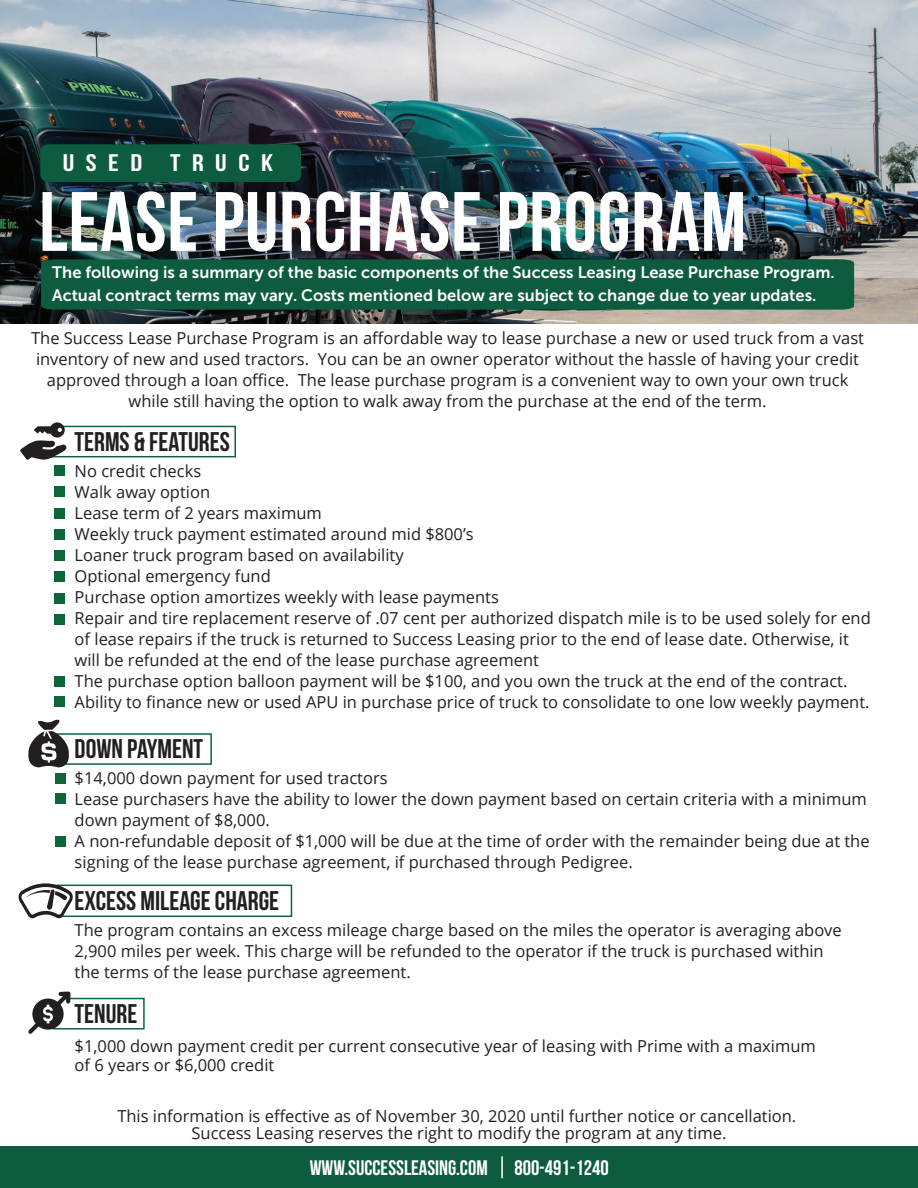
<style>
.page{position:relative;width:918px;height:1188px;background:#fff}
.page>*{position:absolute;margin:0;border:0;box-sizing:border-box;transform-origin:0 0}
.t1{font:84px "Bebas Neue";letter-spacing:.01em;color:#fff}
.t2{font:27px "Bebas Neue";color:#231f20}
.t3{font:24px "Bebas Neue";letter-spacing:.4em;color:#fff;scale:1.21 1}
.t4{font:21px "Bebas Neue";color:#fff}
.t5{font:16.5px/21px "Open Sans";color:#231f20}
.t6{font:16.5px/22.5px "Museo Sans 700";color:#fff}
</style>
<div class="page">
<img style="left:0;top:0;width:918px;height:324px">
<div style="left:0;top:1147px;width:918px;height:41px;background:#0d5c3f"></div>
<div style="left:40px;top:144px;width:261px;height:38px;background:#0d5c3f;border-radius:7px"></div>
<div style="left:41px;top:259px;width:813px;height:51px;background:#0d5c3f"></div>
<hr style="left:501px;top:1156px;width:2px;height:22px;background:#fff">
<svg style="left:20px;top:422px;width:216px;height:38px"></svg>
<div style="left:55px;top:465px;width:10px;height:11px;background:#0c6638"></div>
<div style="left:55px;top:487px;width:10px;height:10px;background:#0c6638"></div>
<div style="left:55px;top:508px;width:10px;height:10px;background:#0c6638"></div>
<div style="left:55px;top:529px;width:10px;height:11px;background:#0c6638"></div>
<div style="left:55px;top:551px;width:10px;height:10px;background:#0c6638"></div>
<div style="left:55px;top:572px;width:10px;height:10px;background:#0c6638"></div>
<div style="left:55px;top:593px;width:10px;height:10px;background:#0c6638"></div>
<div style="left:55px;top:614px;width:10px;height:10px;background:#0c6638"></div>
<div style="left:55px;top:677px;width:10px;height:10px;background:#0c6638"></div>
<div style="left:55px;top:697px;width:10px;height:10px;background:#0c6638"></div>
<svg style="left:28px;top:992px;width:117px;height:42px"></svg>
<div style="left:56px;top:885px;width:236px;height:32px;border:2px solid #0c6638"></div>
<svg style="left:18px;top:883px;width:55px;height:36px"></svg>
<svg style="left:28px;top:719px;width:184px;height:48px"></svg>
<div style="left:56px;top:774px;width:10px;height:10px;background:#0c6638"></div>
<div style="left:56px;top:794px;width:10px;height:10px;background:#0c6638"></div>
<div style="left:56px;top:836px;width:10px;height:10px;background:#0c6638"></div>
<h3 class="t3" style="left:63px;top:150px;width:176px">USED TRUCK</h3>
<h1 class="t1" style="left:39px;top:176px;width:709px">LEASE PURCHASE PROGRAM</h1>
<p class="t6" style="left:52px;top:261px;width:784px">The following is a summary of the basic components of the Success Leasing Lease Purchase Program.<br>Actual contract terms may vary. Costs mentioned below are subject to change due to year updates.</p>
<p class="t5" style="left:31px;top:327px;width:834px;text-align:center">The Success Lease Purchase Program is an affordable way to lease purchase a new or used truck from a vast inventory of new and used tractors. You can be an owner operator without the hassle of having your credit approved through a loan office. The lease purchase program is a convenient way to own your own truck while still having the option to walk away from the purchase at the end of the term.</p>
<h2 class="t2" style="left:75px;top:427px;width:157px">TERMS &amp; FEATURES</h2>
<p class="t5" style="left:75px;top:460px;width:798px">No credit checks<br>Walk away option<br>Lease term of 2 years maximum<br>Weekly truck payment estimated around mid $800’s<br>Loaner truck program based on availability<br>Optional emergency fund<br>Purchase option amortizes weekly with lease payments<br>Repair and tire replacement reserve of .07 cent per authorized dispatch mile is to be used solely for end of lease repairs if the truck is returned to Success Leasing prior to the end of lease date. Otherwise, it will be refunded at the end of the lease purchase agreement<br>The purchase option balloon payment will be $100, and you own the truck at the end of the contract.<br>Ability to finance new or used APU in purchase price of truck to consolidate to one low weekly payment.</p>
<h2 class="t2" style="left:75px;top:734px;width:130px">DOWN PAYMENT</h2>
<p class="t5" style="left:75px;top:767px;width:797px">$14,000 down payment for used tractors<br>Lease purchasers have the ability to lower the down payment based on certain criteria with a minimum down payment of $8,000.<br>A non-refundable deposit of $1,000 will be due at the time of order with the remainder being due at the signing of the lease purchase agreement, if purchased through Pedigree.</p>
<h2 class="t2" style="left:75px;top:886px;width:206px">EXCESS MILEAGE CHARGE</h2>
<p class="t5" style="left:75px;top:920px;width:769px">The program contains an excess mileage charge based on the miles the operator is averaging above<br>2,900 miles per week. This charge will be refunded to the operator if the truck is purchased within the terms of the lease purchase agreement.</p>
<h2 class="t2" style="left:75px;top:999px;width:64px">TENURE</h2>
<p class="t5" style="left:75px;top:1035px;width:743px;line-height:19.5px">$1,000 down payment credit per current consecutive year of leasing with Prime with a maximum of 6 years or $6,000 credit</p>
<p class="t5" style="left:117px;top:1108px;width:681px;line-height:16.5px;text-align:center">This information is effective as of November 30, 2020 until further notice or cancellation.<br>Success Leasing reserves the right to modify the program at any time.</p>
<p class="t4" style="left:310px;top:1156px;width:179px">WWW.SUCCESSLEASING.COM</p>
<p class="t4" style="left:514px;top:1156px;width:96px">800-491-1240</p>
</div>
